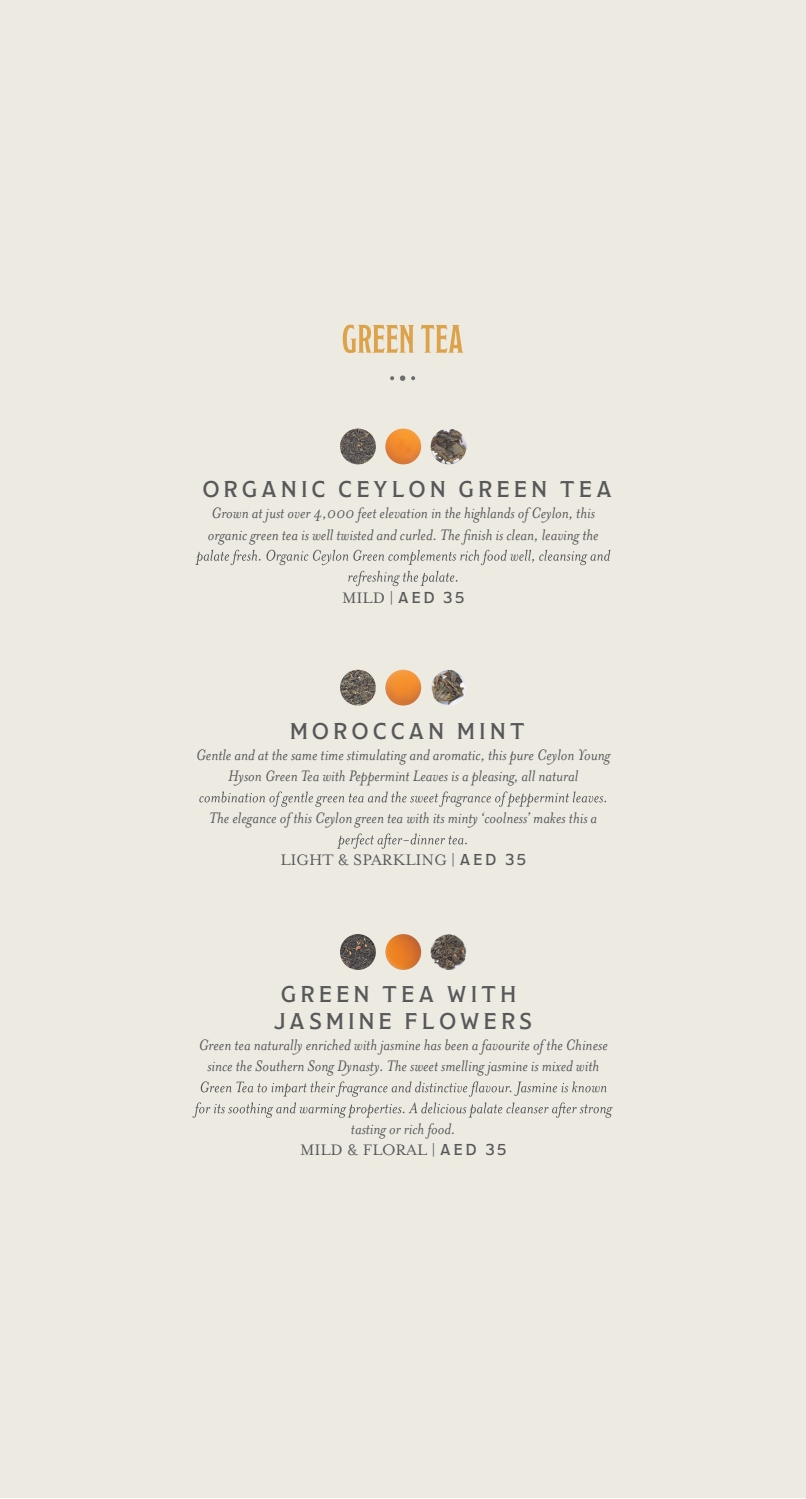
<style>
.page{position:relative;width:806px;height:1499px;background:#fff}
.page>*{position:absolute;margin:0;border:0;box-sizing:border-box;transform-origin:0 0}
.t1{font:300 22.75px/27.3px "Modesto Text";letter-spacing:.2em;color:#57585a;text-align:center}
.t2{font:italic 17.5px/21px "Mrs Eaves OT";color:#57585a;text-align:center}
.t3{font:17.5px "Mrs Eaves OT";color:#57585a}
.s1{font-family:"Modesto Text";font-weight:300;font-size:15.75px}
.s2{font-style:normal}
.s3{font-family:"Modesto Text";font-weight:300;font-style:normal;font-size:15.75px}
</style>
<div class="page">
<div style="left:0;top:1px;width:805px;height:1497px;background:#edebe1"></div>
<svg style="left:400px;top:375px;width:5px;height:6px"></svg>
<svg style="left:390px;top:376px;width:4px;height:4px"></svg>
<svg style="left:411px;top:376px;width:4px;height:4px"></svg>
<svg style="left:343px;top:325px;width:71px;height:28px"></svg>
<svg style="left:421px;top:325px;width:42px;height:28px"></svg>
<img style="left:385px;top:428px;width:36px;height:36px;border-radius:18px">
<img style="left:340px;top:428px;width:36px;height:36px;border-radius:18px">
<img style="left:430px;top:428px;width:36px;height:36px;border-radius:18px">
<img style="left:385px;top:670px;width:36px;height:35px;border-radius:18px">
<img style="left:340px;top:670px;width:36px;height:35px;border-radius:18px">
<img style="left:430px;top:670px;width:36px;height:35px;border-radius:18px">
<img style="left:385px;top:934px;width:36px;height:36px;border-radius:18px">
<img style="left:340px;top:934px;width:36px;height:36px;border-radius:18px">
<img style="left:430px;top:934px;width:36px;height:36px;border-radius:18px">
<svg style="left:195px;top:550px;width:415px;height:15px"></svg>
<svg style="left:348px;top:571px;width:109px;height:15px"></svg>
<svg style="left:199px;top:791px;width:407px;height:16px"></svg>
<svg style="left:337px;top:833px;width:130px;height:16px"></svg>
<svg style="left:192px;top:1081px;width:420px;height:37px"></svg>
<h1 class="t1" style="left:203px;top:476px;width:410px">ORGANIC CEYLON GREEN TEA</h1>
<p class="t2" style="left:208px;top:503px;width:392px;text-align:left">Grown at just over 4,000 feet elevation in the highlands of Ceylon, this organic green tea is well twisted and curled. The finish is clean, leaving the</p>
<p class="t3" style="left:342px;top:587px;width:124px">MILD | <span class="s1">AED 35</span></p>
<h1 class="t1" style="left:290px;top:718px;width:236px">MOROCCAN MINT</h1>
<p class="t2" style="left:196px;top:744px;width:416px">Gentle and at the same time stimulating and aromatic, this pure Ceylon Young<br>Hyson Green Tea with Peppermint Leaves is a pleasing, all natural</p>
<p class="t2" style="left:209px;top:807px;width:389px">The elegance of this Ceylon green tea with its minty ‘coolness’ makes this a</p>
<p class="t3" style="left:280px;top:850px;width:247px">LIGHT &amp; SPARKLING | <span class="s1">A E D 3 5</span></p>
<h1 class="t1" style="left:274px;top:980px;width:259px">GREEN TEA WITH<br>JASMINE FLOWERS</h1>
<p class="t2" style="left:199px;top:1034px;width:410px">Green tea naturally enriched with jasmine has been a favourite of the Chinese since the Southern Song Dynasty. The sweet smelling jasmine is mixed with</p>
<p class="t2" style="left:300px;top:1118px;width:208px">tasting or rich food.<br><span class="s2">MILD &amp; FLORAL |</span> <span class="s3">A E D 3 5</span></p>
</div>
